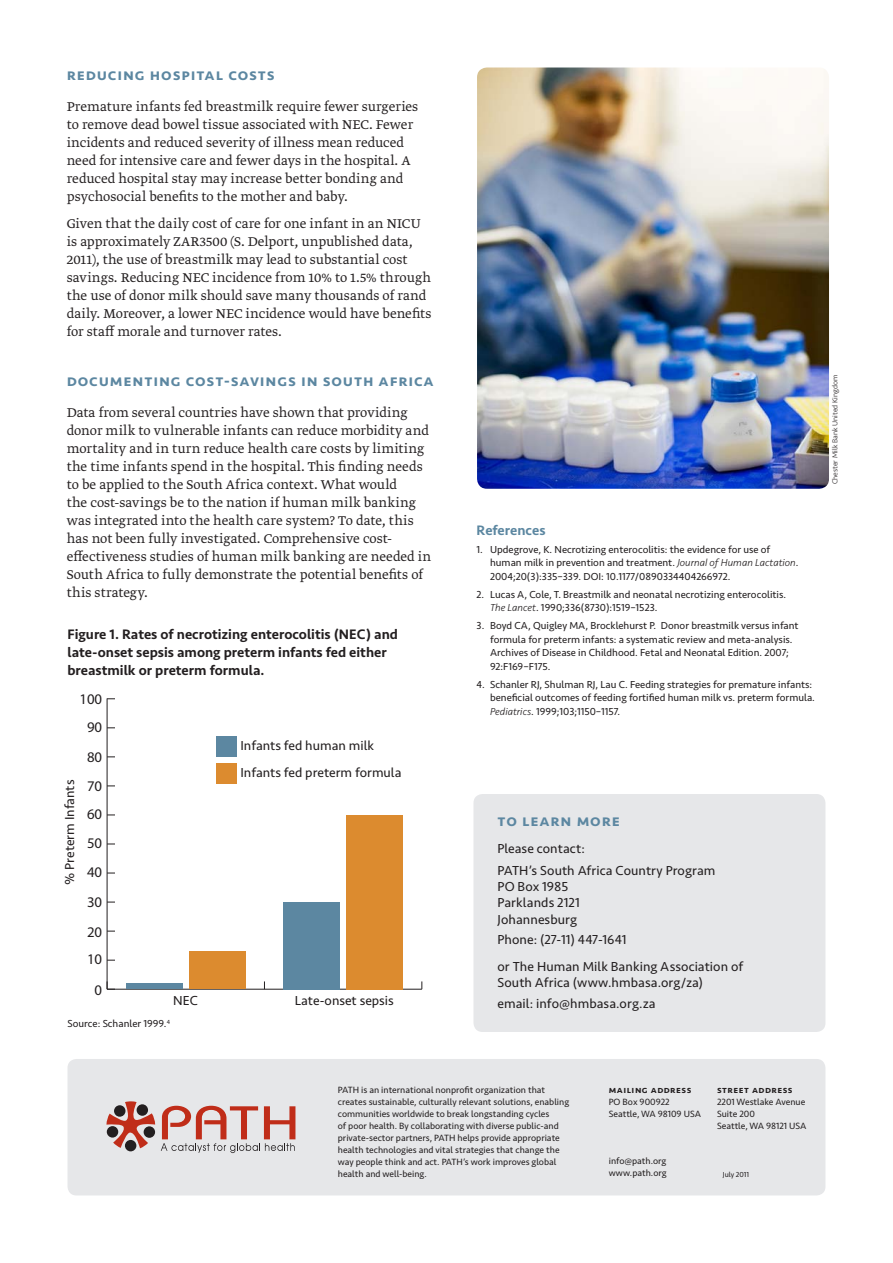
<style>
.page{position:relative;width:893px;height:1263px;background:#fff}
.page>*{position:absolute;margin:0;border:0;box-sizing:border-box;transform-origin:0 0}
.headA{font:500 16.5px "Seravek";letter-spacing:.05em;color:#5c87a1}
.body{font:300 15px/18px "Greta Text Pro";letter-spacing:.005em;color:#231f20}
.t1{font:14.7px "Myriad Pro";color:#231f20}
.headB{font:500 14.25px/18px "Seravek";color:#231f20}
.body-2{font:500 14.25px "Seravek";color:#5c87a1}
.body-3{font:13.5px/16.2px "Seravek";letter-spacing:.005em;color:#231f20}
.sidebar_body{font:13.5px "Seravek";color:#231f20}
.footnote{font:10.5px/13.5px "Seravek";color:#231f20}
.headB-2{font:10.5px "Seravek";color:#231f20}
.contact_info{font:500 9.75px "Seravek";letter-spacing:.05em;color:#231f20}
.contact_info-2{font:9.3px/12px "Seravek";color:#231f20}
.photo_credit{font:300 7.5px "Seravek";color:#231f20}
.date{font:7.5px "Seravek";color:#231f20}
.s1{font-weight:300;font-style:italic}
</style>
<div class="page">
<div style="left:68px;top:1059px;width:757px;height:136px;background:#e6e7e9;border-radius:9px"></div>
<svg style="left:106px;top:1101px;width:49px;height:47px"></svg>
<div style="left:114px;top:1105px;width:12px;height:12px;background:#231f20;border-radius:50%"></div>
<div style="left:137px;top:1104px;width:11px;height:12px;background:#231f20;border-radius:50%"></div>
<div style="left:144px;top:1126px;width:11px;height:12px;background:#231f20;border-radius:50%"></div>
<div style="left:125px;top:1140px;width:11px;height:11px;background:#231f20;border-radius:50%"></div>
<div style="left:107px;top:1126px;width:11px;height:11px;background:#231f20;border-radius:50%"></div>
<svg style="left:161px;top:1106px;width:134px;height:47px"></svg>
<hr style="left:107px;top:989px;width:315px;height:1px;background:#231f20">
<hr style="left:107px;top:698px;width:1px;height:291px;background:#231f20">
<svg style="left:107px;top:981px;width:8px;height:9px"></svg>
<div style="left:189px;top:951px;width:57px;height:38px;background:#dc8b2f"></div>
<div style="left:346px;top:815px;width:57px;height:174px;background:#dc8b2f"></div>
<div style="left:126px;top:983px;width:57px;height:6px;background:#5c87a1"></div>
<div style="left:283px;top:902px;width:57px;height:87px;background:#5c87a1"></div>
<div style="left:217px;top:737px;width:20px;height:20px;background:#5c87a1"></div>
<div style="left:217px;top:763px;width:20px;height:20px;background:#dc8b2f"></div>
<div style="left:473px;top:794px;width:352px;height:238px;background:#e6e7e9;border-radius:9px"></div>
<img style="left:477px;top:68px;width:352px;height:421px">
<p class="headA" style="left:67px;top:64px;width:210px">reducing hospital costs</p>
<p class="body" style="left:67px;top:99px;width:353px">Premature infants fed breastmilk require fewer surgeries to remove dead bowel tissue associated with NEC. Fewer incidents and reduced severity of illness mean reduced need for intensive care and fewer days in the hospital. A reduced hospital stay may increase better bonding and psychosocial benefits to the mother and baby.</p>
<p class="body" style="left:67px;top:216px;width:366px">Given that the daily cost of care for one infant in an NICU is approximately ZAR3500 (S. Delport, unpublished data, 2011), the use of breastmilk may lead to substantial cost savings. Reducing NEC incidence from 10% to 1.5% through the use of donor milk should save many thousands of rand daily. Moreover, a lower NEC incidence would have benefits for staff morale and turnover rates.</p>
<p class="headA" style="left:67px;top:370px;width:369px">documenting cost-savings in south africa</p>
<p class="body" style="left:67px;top:405px;width:366px">Data from several countries have shown that providing donor milk to vulnerable infants can reduce morbidity and mortality and in turn reduce health care costs by limiting the time infants spend in the hospital. This finding needs to be applied to the South Africa context. What would<br>the cost-savings be to the nation if human milk banking was integrated into the health care system? To date, this has not been fully investigated. Comprehensive cost&shy;effectiveness studies of human milk banking are needed in South Africa to fully demonstrate the potential benefits of this strategy.</p>
<p class="headB" style="left:68px;top:625px;width:332px">Figure 1. Rates of necrotizing enterocolitis (NEC) and late-onset sepsis among preterm infants fed either breastmilk or preterm formula.</p>
<p class="t1" style="left:79px;top:690px;width:24px">100</p>
<p class="sidebar_body" style="left:62px;top:885px;width:107px;rotate:-90deg">% Preterm Infants</p>
<p class="t1" style="left:87px;top:718px;width:17px">90</p>
<p class="t1" style="left:87px;top:748px;width:17px">80</p>
<p class="t1" style="left:87px;top:776px;width:17px">70</p>
<p class="t1" style="left:87px;top:805px;width:17px">60</p>
<p class="t1" style="left:87px;top:834px;width:17px">50</p>
<p class="t1" style="left:87px;top:863px;width:17px">40</p>
<p class="t1" style="left:87px;top:893px;width:17px">30</p>
<p class="t1" style="left:87px;top:922px;width:17px">20</p>
<p class="t1" style="left:87px;top:950px;width:17px">10</p>
<p class="t1" style="left:95px;top:981px;width:9px">0</p>
<p class="sidebar_body" style="left:240px;top:737px;width:135px">Infants fed human milk</p>
<p class="sidebar_body" style="left:240px;top:764px;width:163px">Infants fed preterm formula</p>
<p class="sidebar_body" style="left:173px;top:992px;width:26px">NEC</p>
<p class="sidebar_body" style="left:295px;top:992px;width:101px">Late-onset sepsis</p>
<p class="headB-2" style="left:68px;top:1017px;width:104px">Source: Schanler 1999.<sup>4</sup></p>
<p class="body-2" style="left:477px;top:521px;width:70px">References</p>
<p class="footnote" style="left:490px;top:543px;width:310px;text-indent:-14px">1. Updegrove, K. Necrotizing enterocolitis: the evidence for use of human milk in prevention and treatment. <span class="s1">Journal of Human Lactation</span>.<br>2004;20(3):335–339. DOI: 10.1177/0890334404266972.</p>
<p class="footnote" style="left:490px;top:588px;width:298px;text-indent:-13px">2. Lucas A, Cole, T. Breastmilk and neonatal necrotizing enterocolitis.<br><span class="s1">The Lancet</span>. 1990;336(8730):1519–1523.</p>
<p class="footnote" style="left:490px;top:619px;width:310px;text-indent:-14px">3. Boyd CA, Quigley MA, Brocklehurst P. Donor breastmilk versus infant formula for preterm infants: a systematic review and meta-analysis.<br>Archives of Disease in Childhood. Fetal and Neonatal Edition. 2007; 92:F169–F175.</p>
<p class="footnote" style="left:490px;top:678px;width:326px;text-indent:-14px">4. Schanler RJ, Shulman RJ, Lau C. Feeding strategies for premature infants: beneficial outcomes of feeding fortified human milk vs. preterm formula.<br><span class="s1">Pediatrics</span>. 1999;103;1150–1157.</p>
<p class="photo_credit" style="left:831px;top:484px;width:111px;rotate:-90deg">Chester Milk Bank United Kingdom</p>
<p class="headA" style="left:497px;top:810px;width:124px">to learn more</p>
<p class="body-3" style="left:497px;top:840px;width:89px">Please contact:</p>
<p class="body-3" style="left:497px;top:863px;width:219px">PATH’s South Africa Country Program</p>
<p class="body-3" style="left:497px;top:879px;width:72px">PO Box 1985</p>
<p class="body-3" style="left:497px;top:895px;width:84px">Parklands 2121</p>
<p class="body-3" style="left:497px;top:911px;width:81px">Johannesburg</p>
<p class="body-3" style="left:497px;top:932px;width:131px">Phone: (27-11) 447-1641</p>
<p class="body-3" style="left:497px;top:959px;width:247px">or The Human Milk Banking Association of<br>South Africa (www.hmbasa.org/za)</p>
<p class="body-3" style="left:497px;top:995px;width:160px">email: info@hmbasa.org.za</p>
<p class="contact_info-2" style="left:338px;top:1084px;width:233px">PATH is an international nonprofit organization that creates sustainable, culturally relevant solutions, enabling communities worldwide to break longstanding cycles<br>of poor health. By collaborating with diverse public‑and private‑sector partners, PATH helps provide appropriate health technologies and vital strategies that change the way people think and act. PATH’s work improves global health and well-being.</p>
<p class="contact_info" style="left:717px;top:1084px;width:77px">street address</p>
<p class="contact_info" style="left:609px;top:1084px;width:84px">mailing address</p>
<p class="contact_info-2" style="left:609px;top:1096px;width:62px">PO Box 900922</p>
<p class="contact_info-2" style="left:609px;top:1108px;width:94px">Seattle, WA 98109 USA</p>
<p class="contact_info-2" style="left:609px;top:1155px;width:59px">info@path.org www.path.org</p>
<p class="contact_info-2" style="left:717px;top:1096px;width:90px">2201 Westlake Avenue</p>
<p class="contact_info-2" style="left:717px;top:1108px;width:39px">Suite 200</p>
<p class="contact_info-2" style="left:717px;top:1120px;width:91px">Seattle, WA 98121 USA</p>
<p class="date" style="left:723px;top:1169px;width:28px">July 2011</p>
</div>
